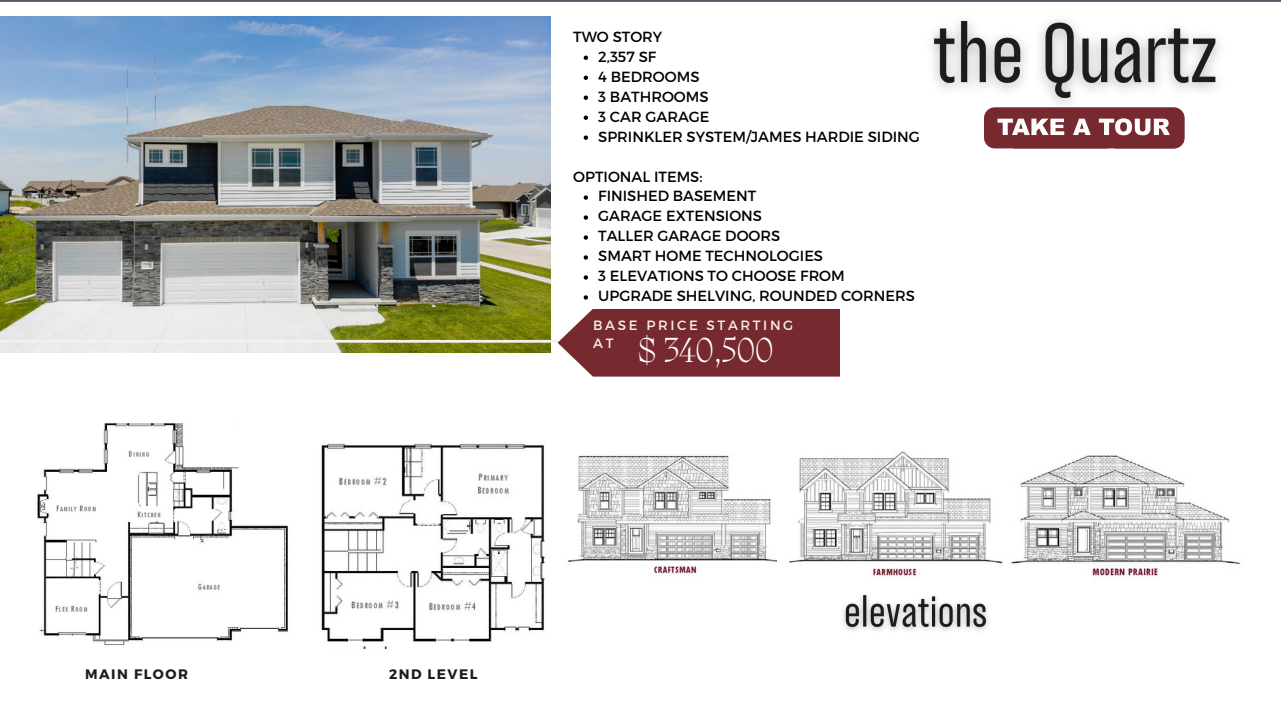
<style>
.page{position:relative;width:1281px;height:720px;background:#fff}
.page>*{position:absolute;margin:0;border:0;box-sizing:border-box;transform-origin:0 0}
.t1{font:200 35.75px "Migra";color:#fff}
.t2{font:14.75px "Montserrat";color:#000}
.t3{font:700 13.75px "Montserrat";letter-spacing:.105em;color:#1b1c1f}
.t4{font:13.38px/18.8px "Montserrat";letter-spacing:.195em;color:#f5f0ea}
</style>
<div class="page">
<hr style="left:0;top:0;width:1281px;height:2px;background:#535a69">
<svg style="left:558px;top:309px;width:282px;height:68px;background:#7f373d"></svg>
<svg style="left:583px;top:56px;width:5px;height:4px"></svg>
<svg style="left:583px;top:76px;width:5px;height:4px"></svg>
<svg style="left:583px;top:96px;width:5px;height:4px"></svg>
<svg style="left:583px;top:116px;width:5px;height:4px"></svg>
<svg style="left:583px;top:135px;width:5px;height:5px"></svg>
<svg style="left:583px;top:195px;width:5px;height:5px"></svg>
<svg style="left:583px;top:215px;width:5px;height:5px"></svg>
<svg style="left:583px;top:235px;width:5px;height:5px"></svg>
<svg style="left:583px;top:255px;width:5px;height:5px"></svg>
<svg style="left:583px;top:275px;width:5px;height:5px"></svg>
<svg style="left:583px;top:295px;width:5px;height:5px"></svg>
<img style="left:0;top:17px;width:550px;height:336px">
<img style="left:931px;top:20px;width:289px;height:100px">
<hr style="left:0;top:340px;width:558px;height:3px;background:#f5f0ea">
<img style="left:321px;top:443px;width:225px;height:206px">
<img style="left:37px;top:424px;width:251px;height:221px">
<img style="left:568px;top:455px;width:209px;height:121px">
<img style="left:789px;top:451px;width:214px;height:125px">
<img style="left:1011px;top:455px;width:229px;height:124px">
<img style="left:843px;top:594px;width:145px;height:37px">
<svg style="left:984px;top:107px;width:200px;height:41px"></svg>
<p class="t2" style="left:573px;top:27px;width:91px">TWO STORY</p>
<p class="t2" style="left:598px;top:47px;width:60px">2,357 SF</p>
<p class="t2" style="left:598px;top:67px;width:103px">4 BEDROOMS</p>
<p class="t2" style="left:598px;top:87px;width:112px">3 BATHROOMS</p>
<p class="t2" style="left:598px;top:107px;width:113px">3 CAR GARAGE</p>
<p class="t2" style="left:598px;top:127px;width:323px">SPRINKLER SYSTEM/JAMES HARDIE SIDING</p>
<p class="t2" style="left:573px;top:167px;width:131px">OPTIONAL ITEMS:</p>
<p class="t2" style="left:598px;top:187px;width:160px">FINISHED BASEMENT</p>
<p class="t2" style="left:598px;top:207px;width:165px">GARAGE EXTENSIONS</p>
<p class="t2" style="left:598px;top:227px;width:184px">TALLER GARAGE DOORS</p>
<p class="t2" style="left:598px;top:247px;width:226px">SMART HOME TECHNOLOGIES</p>
<p class="t2" style="left:598px;top:267px;width:248px">3 ELEVATIONS TO CHOOSE FROM</p>
<p class="t2" style="left:598px;top:287px;width:318px">UPGRADE SHELVING, ROUNDED CORNERS</p>
<p class="t4" style="left:593px;top:315px;width:202px">BASE PRICE STARTING<br>AT</p>
<p class="t1" style="left:637px;top:333px;width:137px">$ 340,500</p>
<p class="t3" style="left:85px;top:665px;width:104px">MAIN FLOOR</p>
<p class="t3" style="left:389px;top:665px;width:90px">2ND LEVEL</p>
</div>
